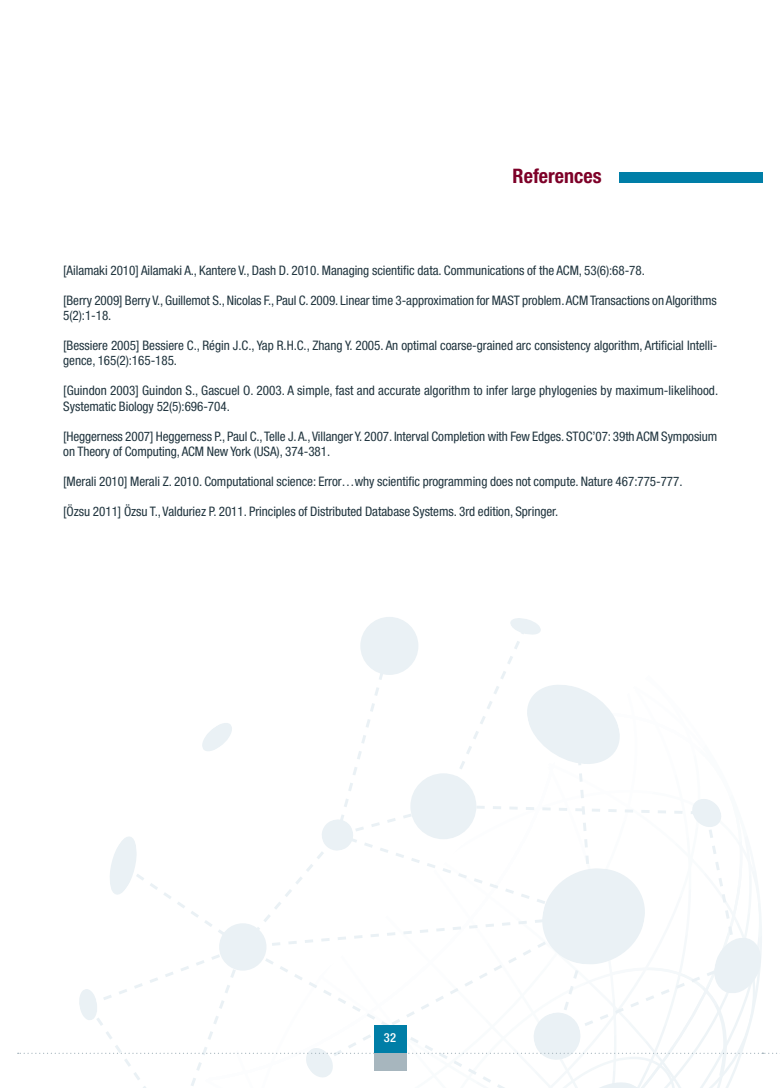
<style>
.page{position:relative;width:780px;height:1088px;background:#fff}
.page>*{position:absolute;margin:0;border:0;box-sizing:border-box;transform-origin:0 0}
.t1{font:700 condensed 20px "Helvetica Neue LT Pro";color:#7d0028}
.t2{font:condensed 13.12px/15.1px "Helvetica Neue LT Pro";letter-spacing:-.005em;color:#21353f}
.t3{font:500 condensed 12.5px "Helvetica Neue LT Pro";color:#fff}
</style>
<div class="page">
<svg style="left:18px;top:617px;width:762px;height:471px"></svg>
<div style="left:619px;top:172px;width:143px;height:10px;background:#007ea7"></div>
<h1 class="t1" style="left:512px;top:163px;width:90px">References</h1>
<p class="t2" style="left:63px;top:262px;width:583px">[Ailamaki 2010] Ailamaki A., Kantere V., Dash D. 2010. Managing scientific data. Communications of the ACM, 53(6):68-78.</p>
<p class="t2" style="left:63px;top:292px;width:655px">[Berry 2009] Berry V., Guillemot S., Nicolas F., Paul C. 2009. Linear time 3-approximation for MAST problem. ACM Transactions on Algorithms<br>5(2):1-18.</p>
<p class="t2" style="left:63px;top:338px;width:655px">[Bessiere 2005] Bessiere C., Régin J.C., Yap R.H.C., Zhang Y. 2005. An optimal coarse-grained arc consistency algorithm, Artificial Intelli&shy;gence, 165(2):165-185.</p>
<p class="t2" style="left:63px;top:383px;width:656px">[Guindon 2003] Guindon S., Gascuel O. 2003. A simple, fast and accurate algorithm to infer large phylogenies by maximum-likelihood.<br>Systematic Biology 52(5):696-704.</p>
<p class="t2" style="left:63px;top:428px;width:655px">[Heggerness 2007] Heggerness P., Paul C., Telle J. A., Villanger Y. 2007. Interval Completion with Few Edges. STOC’07: 39th ACM Symposium on Theory of Computing, ACM New York (USA), 374-381.</p>
<p class="t2" style="left:63px;top:474px;width:620px">[Merali 2010] Merali Z. 2010. Computational science: Error…why scientific programming does not compute. Nature 467:775-777.</p>
<p class="t2" style="left:63px;top:504px;width:496px">[Özsu 2011] Özsu T., Valduriez P. 2011. Principles of Distributed Database Systems. 3rd edition, Springer.</p>
<p class="t3" style="left:384px;top:1030px;width:13px">32</p>
</div>
